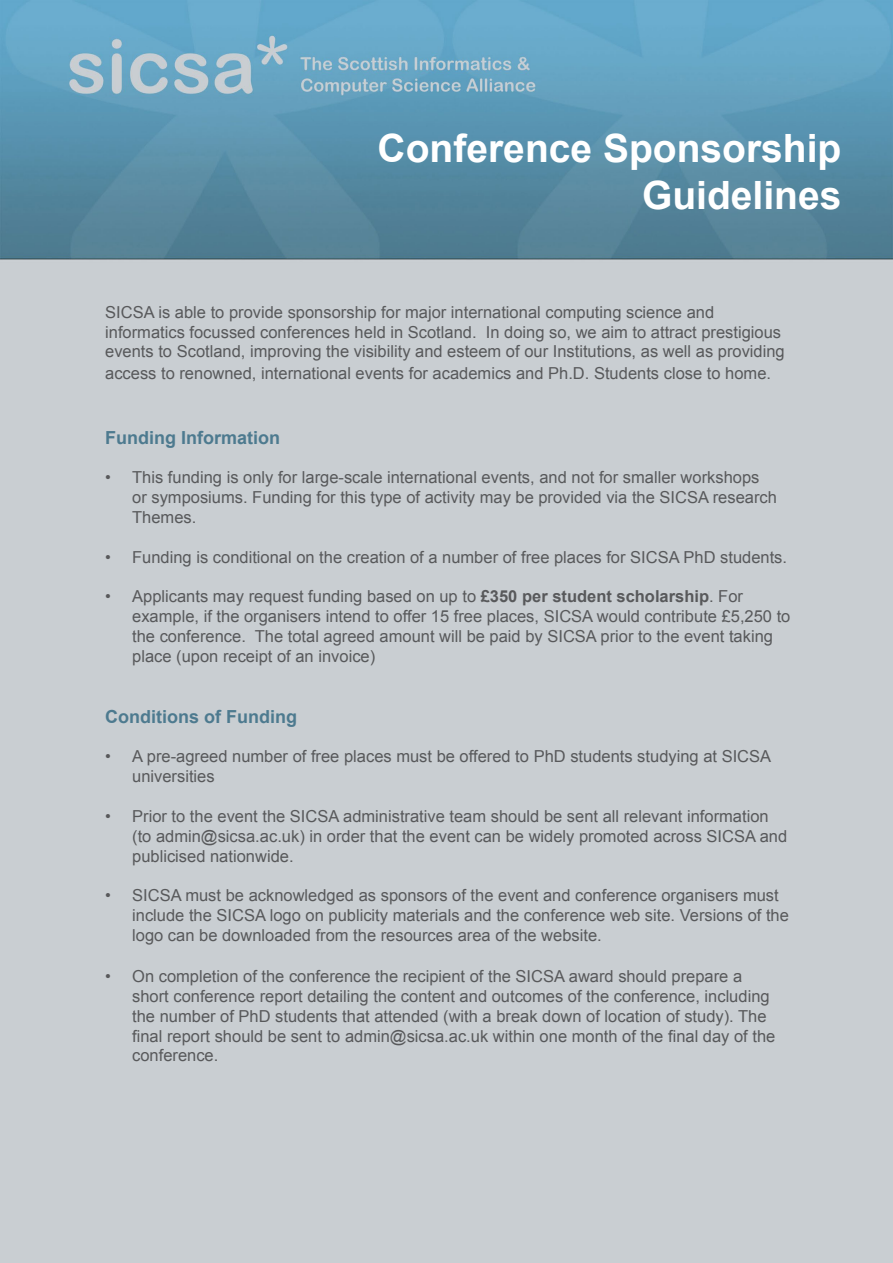
<style>
.page{position:relative;width:893px;height:1263px;background:#fff}
.page>*{position:absolute;margin:0;border:0;box-sizing:border-box;transform-origin:0 0}
.t1{font:700 39px/46.8px "Arial";color:#fff;text-align:right}
.t2{font:700 18px "Arial";color:#4d7a8f}
.t3{font:16.5px/19.8px "Arial";color:#58595b}
.s1{font-weight:700}
</style>
<div class="page">
<img style="left:0;top:0;width:893px;height:1263px">
<h1 class="t1" style="left:378px;top:126px;width:465px">Conference Sponsorship<br>Guidelines</h1>
<p class="t3" style="left:105px;top:302px;width:681px">SICSA is able to provide sponsorship for major international computing science and informatics focussed conferences held in Scotland. In doing so, we aim to attract prestigious events to Scotland, improving the visibility and esteem of our Institutions, as well as providing</p>
<p class="t3" style="left:105px;top:363px;width:667px">access to renowned, international events for academics and Ph.D. Students close to home.</p>
<p class="t2" style="left:105px;top:425px;width:176px">Funding Information</p>
<p class="t3" style="left:132px;top:468px;width:646px;text-indent:-27px">• This funding is only for large-scale international events, and not for smaller workshops or symposiums. Funding for this type of activity may be provided via the SICSA research<br>Themes.</p>
<p class="t3" style="left:105px;top:547px;width:683px">• Funding is conditional on the creation of a number of free places for SICSA PhD students.</p>
<p class="t3" style="left:132px;top:587px;width:660px;text-indent:-27px">• Applicants may request funding based on up to <span class="s1">£350 per student scholarship</span>. For example, if the organisers intend to offer 15 free places, SICSA would contribute £5,250 to the conference. The total agreed amount will be paid by SICSA prior to the event taking place (upon receipt of an invoice)</p>
<p class="t2" style="left:105px;top:704px;width:193px">Conditions of Funding</p>
<p class="t3" style="left:132px;top:747px;width:640px;text-indent:-27px">• A pre-agreed number of free places must be offered to PhD students studying at SICSA universities</p>
<p class="t3" style="left:132px;top:806px;width:657px;text-indent:-27px">• Prior to the event the SICSA administrative team should be sent all relevant information (to admin@sicsa.ac.uk) in order that the event can be widely promoted across SICSA and publicised nationwide.</p>
<p class="t3" style="left:132px;top:885px;width:658px;text-indent:-27px">• SICSA must be acknowledged as sponsors of the event and conference organisers must include the SICSA logo on publicity materials and the conference web site. Versions of the logo can be downloaded from the resources area of the website.</p>
<p class="t3" style="left:132px;top:966px;width:645px;text-indent:-27px">• On completion of the conference the recipient of the SICSA award should prepare a short conference report detailing the content and outcomes of the conference, including the number of PhD students that attended (with a break down of location of study). The final report should be sent to admin@sicsa.ac.uk within one month of the final day of the conference.</p>
</div>
